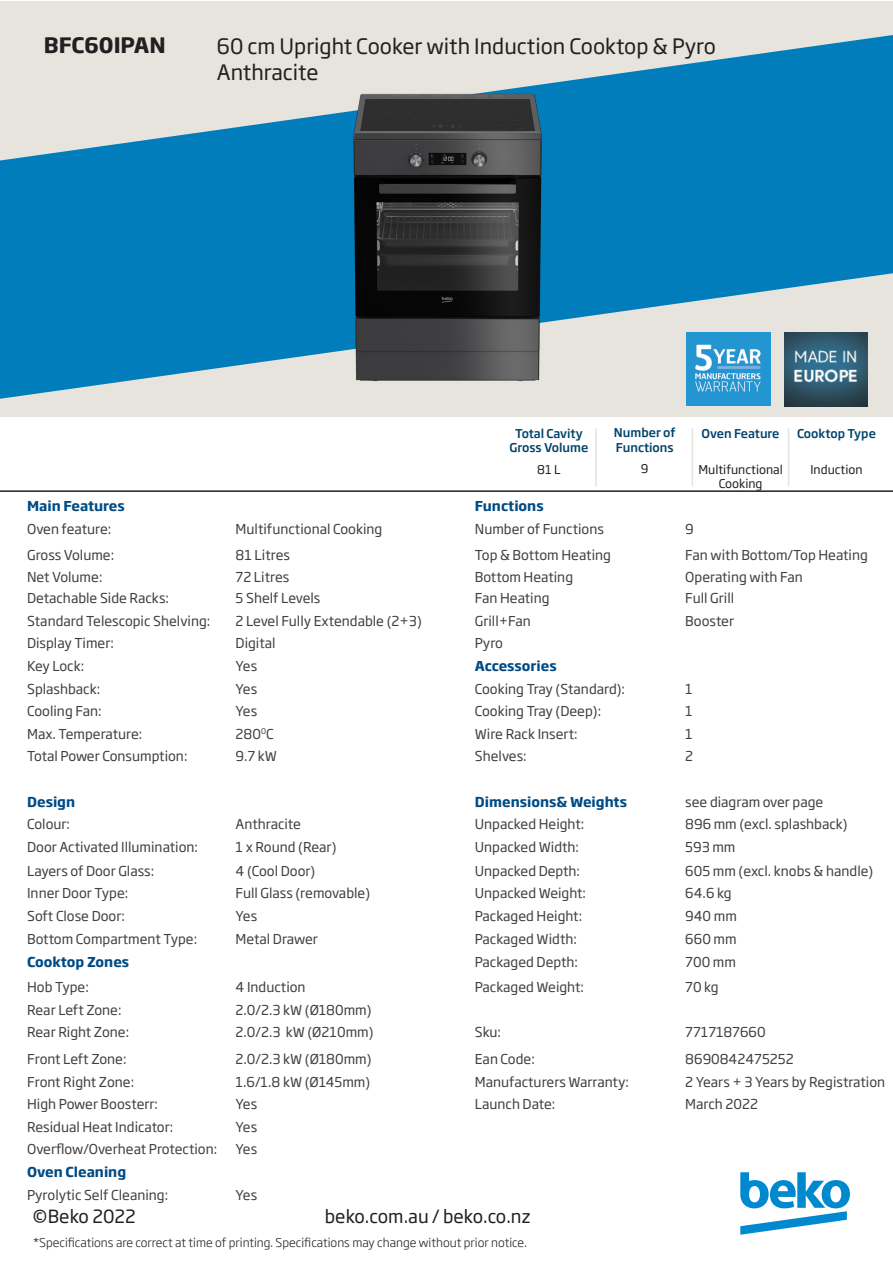
<style>
.page{position:relative;width:893px;height:1263px;background:#fff}
.page>*{position:absolute;margin:0;border:0;box-sizing:border-box;transform-origin:0 0}
.t1{font:21px "Soho Gothic Pro";color:#231f20}
.t2{font:700 21px "Soho Gothic Pro";color:#231f20}
.t3{font:18px "Soho Gothic Pro";color:#231f20}
.t4{font:13.5px "Soho Gothic Pro";color:#404040}
.t5{font:13.5px "Soho Gothic Pro";color:#403f40}
.t6{font:700 13.5px "Soho Gothic Pro";color:#004b84}
.t7{font:300 12px "Soho Gothic Pro";color:#231f20}
.t8{font:500 12px/14.4px "Soho Gothic Pro";color:#01426a;text-align:center}
.t9{font:12px/14.4px "Soho Gothic Pro";color:#231f20;text-align:center}
</style>
<div class="page">
<div style="left:0;top:1px;width:893px;height:416px;background:#e6e4dd"></div>
<svg style="left:0;top:35px;width:893px;height:364px;fill:#007dba"></svg>
<img style="left:686px;top:332px;width:84px;height:73px">
<img style="left:784px;top:332px;width:84px;height:74px">
<svg style="left:740px;top:1172px;width:110px;height:63px"></svg>
<hr style="left:0;top:490px;width:893px;height:2px;background:#231f20">
<img style="left:332px;top:76px;width:229px;height:315px">
<hr style="left:595px;top:428px;width:2px;height:58px;background:#e5e2dd">
<hr style="left:692px;top:428px;width:1px;height:58px;background:#e5e2dd">
<hr style="left:788px;top:428px;width:1px;height:58px;background:#e5e2dd">
<p class="t2" style="left:44px;top:29px;width:123px">BFC60IPAN</p>
<p class="t1" style="left:217px;top:30px;width:501px">60 cm Upright Cooker with Induction Cooktop &amp; Pyro</p>
<p class="t1" style="left:217px;top:56px;width:103px">Anthracite</p>
<p class="t8" style="left:509px;top:425px;width:80px">Total Cavity<br>Gross Volume</p>
<p class="t9" style="left:537px;top:461px;width:25px">81 L</p>
<p class="t8" style="left:614px;top:425px;width:63px;text-align:left">Number of<br>Functions</p>
<p class="t9" style="left:641px;top:461px;width:9px">9</p>
<p class="t8" style="left:702px;top:425px;width:79px">Oven Feature</p>
<p class="t9" style="left:698px;top:461px;width:86px">Multifunctional<br>Cooking</p>
<p class="t8" style="left:797px;top:425px;width:80px">Cooktop Type</p>
<p class="t9" style="left:810px;top:461px;width:54px">Induction</p>
<p class="t6" style="left:27px;top:495px;width:99px">Main Features</p>
<p class="t6" style="left:475px;top:495px;width:70px">Functions</p>
<p class="t5" style="left:27px;top:518px;width:86px">Oven feature:</p>
<p class="t5" style="left:236px;top:518px;width:148px">Multifunctional Cooking</p>
<p class="t5" style="left:475px;top:518px;width:131px">Number of Functions</p>
<p class="t4" style="left:685px;top:518px;width:10px">9</p>
<p class="t5" style="left:27px;top:544px;width:89px">Gross Volume:</p>
<p class="t5" style="left:236px;top:544px;width:56px">81 Litres</p>
<p class="t4" style="left:475px;top:544px;width:138px">Top &amp; Bottom Heating</p>
<p class="t4" style="left:685px;top:544px;width:184px">Fan with Bottom/Top Heating</p>
<p class="t5" style="left:27px;top:567px;width:77px">Net Volume:</p>
<p class="t5" style="left:27px;top:588px;width:143px">Detachable Side Racks:</p>
<p class="t5" style="left:236px;top:567px;width:55px">72 Litres</p>
<p class="t4" style="left:236px;top:588px;width:86px">5 Shelf Levels</p>
<p class="t4" style="left:475px;top:567px;width:100px">Bottom Heating</p>
<p class="t4" style="left:475px;top:588px;width:76px">Fan Heating</p>
<p class="t4" style="left:685px;top:567px;width:119px">Operating with Fan</p>
<p class="t4" style="left:685px;top:588px;width:50px">Full Grill</p>
<p class="t4" style="left:27px;top:610px;width:185px">Standard Telescopic Shelving:</p>
<p class="t4" style="left:236px;top:610px;width:188px">2 Level Fully Extendable (2+3)</p>
<p class="t4" style="left:475px;top:610px;width:58px">Grill+Fan</p>
<p class="t4" style="left:685px;top:610px;width:50px">Booster</p>
<p class="t4" style="left:27px;top:633px;width:88px">Display Timer:</p>
<p class="t4" style="left:236px;top:633px;width:42px">Digital</p>
<p class="t4" style="left:475px;top:633px;width:30px">Pyro</p>
<p class="t4" style="left:27px;top:655px;width:59px">Key Lock:</p>
<p class="t4" style="left:236px;top:655px;width:23px">Yes</p>
<p class="t6" style="left:475px;top:655px;width:83px">Accessories</p>
<p class="t4" style="left:27px;top:678px;width:75px">Splashback:</p>
<p class="t4" style="left:236px;top:678px;width:23px">Yes</p>
<p class="t4" style="left:475px;top:678px;width:152px">Cooking Tray (Standard):</p>
<p class="t4" style="left:685px;top:678px;width:9px">1</p>
<p class="t4" style="left:27px;top:701px;width:76px">Cooling Fan:</p>
<p class="t4" style="left:236px;top:701px;width:23px">Yes</p>
<p class="t4" style="left:475px;top:701px;width:128px">Cooking Tray (Deep):</p>
<p class="t4" style="left:685px;top:701px;width:9px">1</p>
<p class="t4" style="left:27px;top:723px;width:117px">Max. Temperature:</p>
<p class="t4" style="left:236px;top:723px;width:39px">280<sup>0</sup>C</p>
<p class="t4" style="left:475px;top:723px;width:104px">Wire Rack Insert:</p>
<p class="t4" style="left:685px;top:723px;width:9px">1</p>
<p class="t4" style="left:27px;top:746px;width:162px">Total Power Consumption:</p>
<p class="t4" style="left:236px;top:746px;width:43px">9.7 kW</p>
<p class="t4" style="left:475px;top:746px;width:53px">Shelves:</p>
<p class="t4" style="left:685px;top:746px;width:9px">2</p>
<p class="t6" style="left:27px;top:791px;width:50px">Design</p>
<p class="t6" style="left:475px;top:791px;width:154px">Dimensions&amp; Weights</p>
<p class="t4" style="left:685px;top:791px;width:140px">see diagram over page</p>
<p class="t4" style="left:27px;top:814px;width:44px">Colour:</p>
<p class="t4" style="left:236px;top:814px;width:67px">Anthracite</p>
<p class="t4" style="left:475px;top:814px;width:111px">Unpacked Height:</p>
<p class="t4" style="left:685px;top:814px;width:164px">896 mm (excl. splashback)</p>
<p class="t4" style="left:27px;top:836px;width:172px">Door Activated Illumination:</p>
<p class="t4" style="left:236px;top:836px;width:102px">1 x Round (Rear)</p>
<p class="t4" style="left:475px;top:836px;width:106px">Unpacked Width:</p>
<p class="t4" style="left:685px;top:836px;width:52px">593 mm</p>
<p class="t4" style="left:27px;top:860px;width:129px">Layers of Door Glass:</p>
<p class="t4" style="left:236px;top:860px;width:81px">4 (Cool Door)</p>
<p class="t4" style="left:475px;top:860px;width:107px">Unpacked Depth:</p>
<p class="t4" style="left:685px;top:860px;width:190px">605 mm (excl. knobs &amp; handle)</p>
<p class="t4" style="left:27px;top:883px;width:103px">Inner Door Type:</p>
<p class="t4" style="left:236px;top:883px;width:136px">Full Glass (removable)</p>
<p class="t4" style="left:475px;top:883px;width:113px">Unpacked Weight:</p>
<p class="t4" style="left:685px;top:883px;width:48px">64.6 kg</p>
<p class="t4" style="left:27px;top:906px;width:99px">Soft Close Door:</p>
<p class="t4" style="left:236px;top:906px;width:23px">Yes</p>
<p class="t4" style="left:475px;top:906px;width:109px">Packaged Height:</p>
<p class="t4" style="left:685px;top:906px;width:53px">940 mm</p>
<p class="t4" style="left:27px;top:928px;width:172px">Bottom Compartment Type:</p>
<p class="t4" style="left:236px;top:928px;width:84px">Metal Drawer</p>
<p class="t4" style="left:475px;top:928px;width:104px">Packaged Width:</p>
<p class="t4" style="left:685px;top:928px;width:53px">660 mm</p>
<p class="t6" style="left:27px;top:951px;width:104px">Cooktop Zones</p>
<p class="t4" style="left:475px;top:951px;width:105px">Packaged Depth:</p>
<p class="t4" style="left:685px;top:951px;width:52px">700 mm</p>
<p class="t4" style="left:27px;top:976px;width:63px">Hob Type:</p>
<p class="t4" style="left:236px;top:976px;width:72px">4 Induction</p>
<p class="t4" style="left:475px;top:976px;width:111px">Packaged Weight:</p>
<p class="t4" style="left:685px;top:976px;width:35px">70 kg</p>
<p class="t4" style="left:27px;top:999px;width:96px">Rear Left Zone:</p>
<p class="t4" style="left:236px;top:999px;width:137px">2.0/2.3 kW (Ø180mm)</p>
<p class="t4" style="left:27px;top:1022px;width:104px">Rear Right Zone:</p>
<p class="t4" style="left:236px;top:1022px;width:139px">2.0/2.3 kW (Ø210mm)</p>
<p class="t4" style="left:475px;top:1022px;width:28px">Sku:</p>
<p class="t4" style="left:685px;top:1022px;width:82px">7717187660</p>
<p class="t4" style="left:27px;top:1049px;width:101px">Front Left Zone:</p>
<p class="t4" style="left:236px;top:1049px;width:137px">2.0/2.3 kW (Ø180mm)</p>
<p class="t4" style="left:475px;top:1049px;width:62px">Ean Code:</p>
<p class="t4" style="left:685px;top:1049px;width:110px">8690842475252</p>
<p class="t4" style="left:27px;top:1071px;width:109px">Front Right Zone:</p>
<p class="t4" style="left:236px;top:1071px;width:136px">1.6/1.8 kW (Ø145mm)</p>
<p class="t4" style="left:475px;top:1071px;width:156px">Manufacturers Warranty:</p>
<p class="t4" style="left:685px;top:1071px;width:201px">2 Years + 3 Years by Registration</p>
<p class="t4" style="left:27px;top:1094px;width:133px">High Power Boosterr:</p>
<p class="t4" style="left:236px;top:1094px;width:23px">Yes</p>
<p class="t4" style="left:475px;top:1094px;width:82px">Launch Date:</p>
<p class="t4" style="left:685px;top:1094px;width:74px">March 2022</p>
<p class="t4" style="left:27px;top:1116px;width:148px">Residual Heat Indicator:</p>
<p class="t4" style="left:236px;top:1116px;width:23px">Yes</p>
<p class="t4" style="left:27px;top:1139px;width:192px">Overflow/Overheat Protection:</p>
<p class="t4" style="left:236px;top:1139px;width:23px">Yes</p>
<p class="t6" style="left:27px;top:1161px;width:101px">Oven Cleaning</p>
<p class="t4" style="left:27px;top:1184px;width:143px">Pyrolytic Self Cleaning:</p>
<p class="t4" style="left:236px;top:1184px;width:23px">Yes</p>
<p class="t3" style="left:33px;top:1202px;width:105px">©Beko 2022</p>
<p class="t3" style="left:325px;top:1202px;width:207px">beko.com.au / beko.co.nz</p>
<p class="t7" style="left:33px;top:1233px;width:495px">*Specifications are correct at time of printing. Specifications may change without prior notice.</p>
</div>
